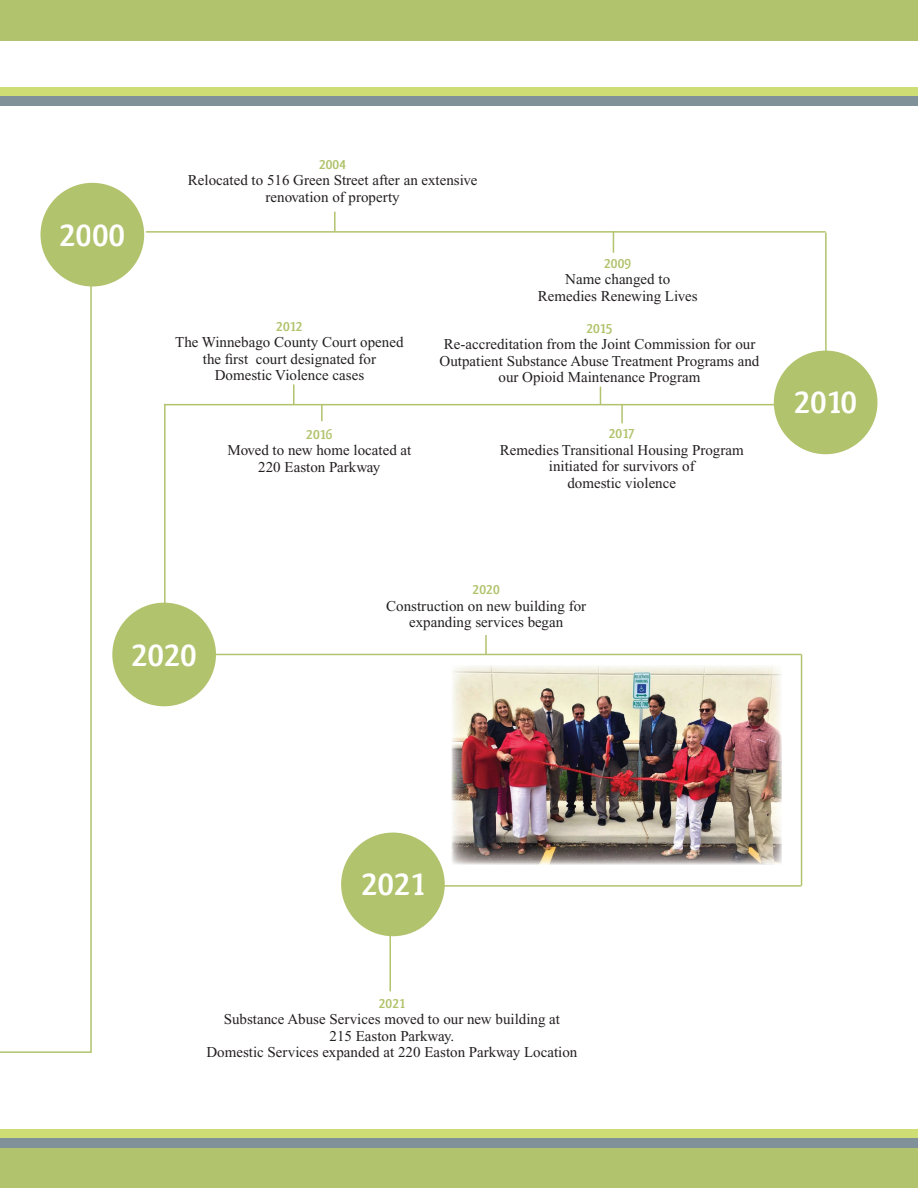
<style>
.page{position:relative;width:918px;height:1188px;background:#fff}
.page>*{position:absolute;margin:0;border:0;box-sizing:border-box;transform-origin:0 0}
.t1{font:700 36px "Qlassik";color:#fff}
.t2{font:15px/16.5px "Times New Roman PS Pro";color:#231f20;text-align:center}
.t3{font:700 15px "Qlassik";color:#b1c36d}
</style>
<div class="page">
<img style="left:451px;top:665px;width:331px;height:199px">
<div style="left:0;top:0;width:918px;height:40px;background:#b1c36d"></div>
<div style="left:0;top:87px;width:918px;height:9px;background:#cedd74"></div>
<div style="left:0;top:96px;width:918px;height:9px;background:#80919a"></div>
<div style="left:40px;top:183px;width:104px;height:103px;background:#b1c36d;border-radius:50%"></div>
<div style="left:112px;top:603px;width:104px;height:103px;background:#b1c36d;border-radius:50%"></div>
<div style="left:341px;top:833px;width:104px;height:103px;background:#b1c36d;border-radius:50%"></div>
<div style="left:774px;top:351px;width:104px;height:103px;background:#b1c36d;border-radius:50%"></div>
<hr style="left:146px;top:231px;width:680px;height:2px;background:#b1c36d">
<hr style="left:164px;top:404px;width:622px;height:1px;background:#b1c36d">
<hr style="left:825px;top:232px;width:2px;height:119px;background:#b1c36d">
<hr style="left:389px;top:934px;width:2px;height:57px;background:#b1c36d">
<svg style="left:0;top:225px;width:93px;height:828px"></svg>
<svg style="left:334px;top:212px;width:2px;height:19px"></svg>
<svg style="left:613px;top:233px;width:1px;height:20px"></svg>
<hr style="left:293px;top:384px;width:2px;height:21px;background:#b1c36d">
<svg style="left:600px;top:387px;width:1px;height:17px"></svg>
<svg style="left:321px;top:405px;width:2px;height:16px"></svg>
<svg style="left:621px;top:405px;width:2px;height:18px"></svg>
<hr style="left:164px;top:404px;width:2px;height:201px;background:#b1c36d">
<hr style="left:212px;top:654px;width:589px;height:1px;background:#b1c36d">
<svg style="left:485px;top:635px;width:2px;height:19px"></svg>
<hr style="left:801px;top:654px;width:1px;height:232px;background:#b1c36d">
<hr style="left:438px;top:885px;width:363px;height:2px;background:#b1c36d">
<div style="left:0;top:1148px;width:918px;height:40px;background:#b1c36d"></div>
<div style="left:0;top:1129px;width:918px;height:9px;background:#cedd74"></div>
<div style="left:0;top:1138px;width:918px;height:10px;background:#80919a"></div>
<h1 class="t1" style="left:60px;top:213px;width:67px">2000</h1>
<p class="t3" style="left:319px;top:155px;width:29px">2004</p>
<p class="t2" style="left:188px;top:173px;width:291px">Relocated to 516 Green Street after an extensive renovation of property</p>
<p class="t3" style="left:604px;top:254px;width:29px">2009</p>
<p class="t2" style="left:538px;top:272px;width:161px">Name changed to<br>Remedies Renewing Lives</p>
<p class="t3" style="left:276px;top:317px;width:28px">2012</p>
<p class="t2" style="left:175px;top:335px;width:230px">The Winnebago County Court opened the first court designated for<br>Domestic Violence cases</p>
<p class="t3" style="left:306px;top:425px;width:28px">2016</p>
<p class="t2" style="left:227px;top:442px;width:186px">Moved to new home located at<br>220 Easton Parkway</p>
<p class="t3" style="left:586px;top:319px;width:28px">2015</p>
<p class="t2" style="left:440px;top:337px;width:321px">Re-accreditation from the Joint Commission for our<br>Outpatient Substance Abuse Treatment Programs and our Opioid Maintenance Program</p>
<p class="t3" style="left:609px;top:425px;width:27px">2017</p>
<p class="t2" style="left:500px;top:442px;width:246px">Remedies Transitional Housing Program initiated for survivors of<br>domestic violence</p>
<h1 class="t1" style="left:794px;top:381px;width:65px">2010</h1>
<h1 class="t1" style="left:131px;top:633px;width:67px">2020</h1>
<p class="t3" style="left:473px;top:580px;width:29px">2020</p>
<p class="t2" style="left:386px;top:598px;width:201px">Construction on new building for expanding services began</p>
<h1 class="t1" style="left:361px;top:863px;width:65px">2021</h1>
<p class="t3" style="left:379px;top:994px;width:28px">2021</p>
<p class="t2" style="left:206px;top:1012px;width:372px">Substance Abuse Services moved to our new building at<br>215 Easton Parkway.<br>Domestic Services expanded at 220 Easton Parkway Location</p>
</div>
